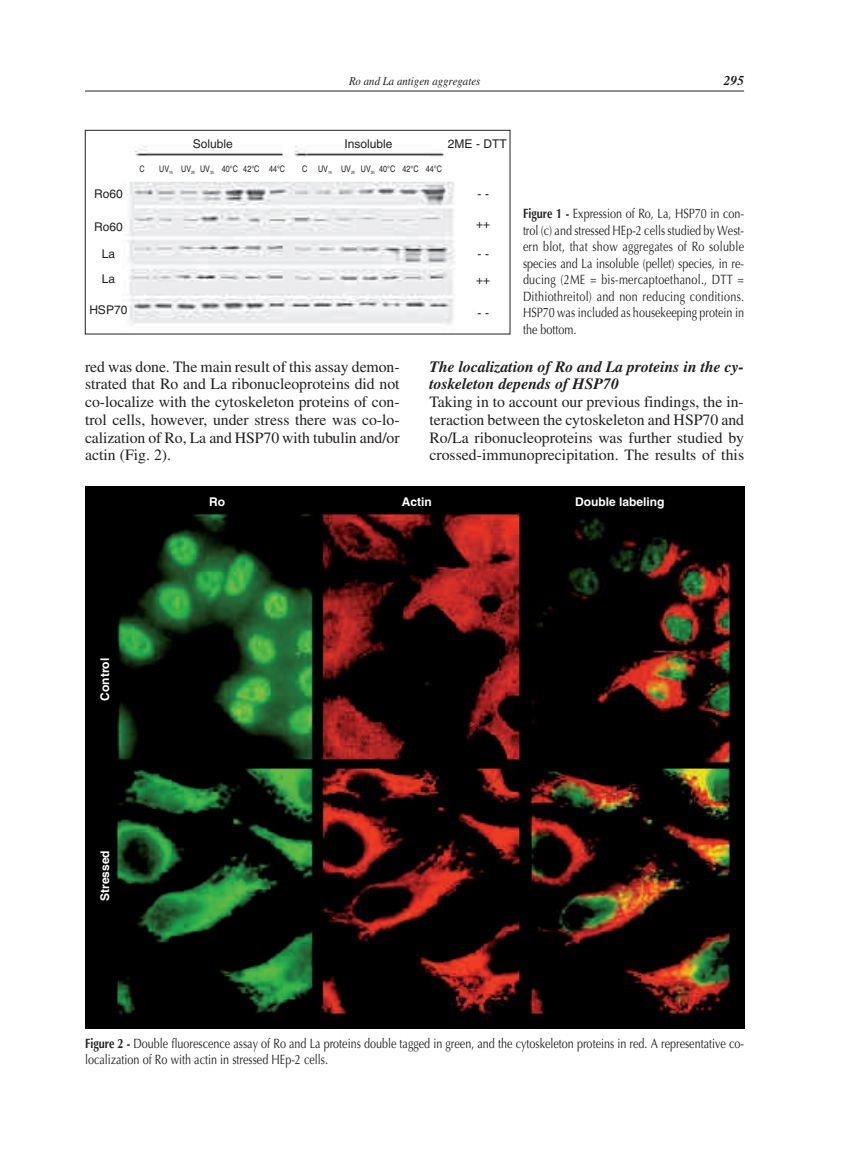
<style>
.page{position:relative;width:850px;height:1149px;background:#fff}
.page>*{position:absolute;margin:0;border:0;box-sizing:border-box;transform-origin:0 0}
.t1{font:15.75px/17.7px "Times";color:#231f20;text-align:justify}
.t2{font:italic 700 15.75px/17.7px "Times";color:#231f20}
.t3{font:13.5px/16.5px "Optima";color:#231f20;text-align:justify;scale:.8 1}
.t4{font:italic 700 13.5px "Times";color:#231f20}
.t5{font:12px/24.5px "Helvetica";color:#231f20}
.t6{font:700 12px "Helvetica";color:#fff}
.t7{font:italic 12px "Times";color:#231f20;scale:.9 1}
.t8{font:9px "Helvetica";color:#231f20;scale:.8 1}
.s1{font-weight:700}
</style>
<div class="page">
<hr style="left:85px;top:91px;width:659px;height:1px;background:#231f20">
<img style="left:128px;top:145px;width:327px;height:180px">
<div style="left:85px;top:130px;width:425px;height:204px;border:1px solid #231f20"></div>
<img style="left:85px;top:486px;width:659px;height:542px">
<p class="t5" style="left:193px;top:132px;width:42px">Soluble</p>
<p class="t7" style="left:349px;top:77px;width:147px">Ro and La antigen aggregates</p>
<p class="t4" style="left:724px;top:76px;width:22px">295</p>
<p class="t5" style="left:345px;top:132px;width:50px">Insoluble</p>
<p class="t5" style="left:448px;top:132px;width:60px">2ME - DTT</p>
<p class="t5" style="left:94px;top:183px;width:30px">Ro60</p>
<p class="t5" style="left:94px;top:216px;width:30px">Ro60</p>
<p class="t5" style="left:102px;top:243px;width:15px">La<br>La</p>
<p class="t5" style="left:89px;top:298px;width:40px">HSP70</p>
<p class="t8" style="left:140px;top:165px;width:8px">C</p>
<p class="t8" style="left:159px;top:165px;width:159px">UV<sub>1h</sub> UV<sub>2h</sub> UV<sub>3h</sub> 40°C 42°C 44°C</p>
<p class="t8" style="left:302px;top:165px;width:176px">C UV<sub>1h</sub> UV<sub>2h</sub> UV<sub>3h</sub> 40°C 42°C 44°C</p>
<p class="t5" style="left:478px;top:183px;width:13px">- -</p>
<p class="t5" style="left:476px;top:213px;width:16px">++</p>
<p class="t5" style="left:476px;top:242px;width:16px;line-height:25.5px">- - ++</p>
<p class="t5" style="left:478px;top:301px;width:13px">- -</p>
<p class="t3" style="left:523px;top:207px;width:278px"><span class="s1">Figure 1 -</span> Expression of Ro, La, HSP70 in con&shy;trol (c) and stressed HEp-2 cells studied by West&shy;ern blot, that show aggregates of Ro soluble species and La insoluble (pellet) species, in re&shy;ducing (2ME = bis-mercaptoethanol., DTT = Dithiothreitol) and non reducing conditions.<br>HSP70 was included as housekeeping protein in the bottom.</p>
<p class="t1" style="left:85px;top:359px;width:316px">red was done. The main result of this assay demon&shy;strated that Ro and La ribonucleoproteins did not co-localize with the cytoskeleton proteins of con&shy;trol cells, however, under stress there was co-lo&shy;calization of Ro, La and HSP70 with tubulin and/or actin (Fig. 2).</p>
<p class="t2" style="left:429px;top:359px;width:316px">The localization of Ro and La proteins in the cy&shy;toskeleton depends of HSP70</p>
<p class="t1" style="left:429px;top:394px;width:316px">Taking in to account our previous findings, the in&shy;teraction between the cytoskeleton and HSP70 and Ro/La ribonucleoproteins was further studied by crossed-immunoprecipitation. The results of this</p>
<p class="t6" style="left:101px;top:701px;width:44px;rotate:-90deg">Control</p>
<p class="t6" style="left:101px;top:901px;width:52px;rotate:-90deg">Stressed</p>
<p class="t6" style="left:209px;top:497px;width:17px">Ro</p>
<p class="t6" style="left:402px;top:497px;width:31px">Actin</p>
<p class="t6" style="left:575px;top:497px;width:91px">Double labeling</p>
<p class="t3" style="left:85px;top:1036px;width:825px"><span class="s1">Figure 2 -</span> Double fluorescence assay of Ro and La proteins double tagged in green, and the cytoskeleton proteins in red. A representative co&shy;localization of Ro with actin in stressed HEp-2 cells.</p>
</div>
